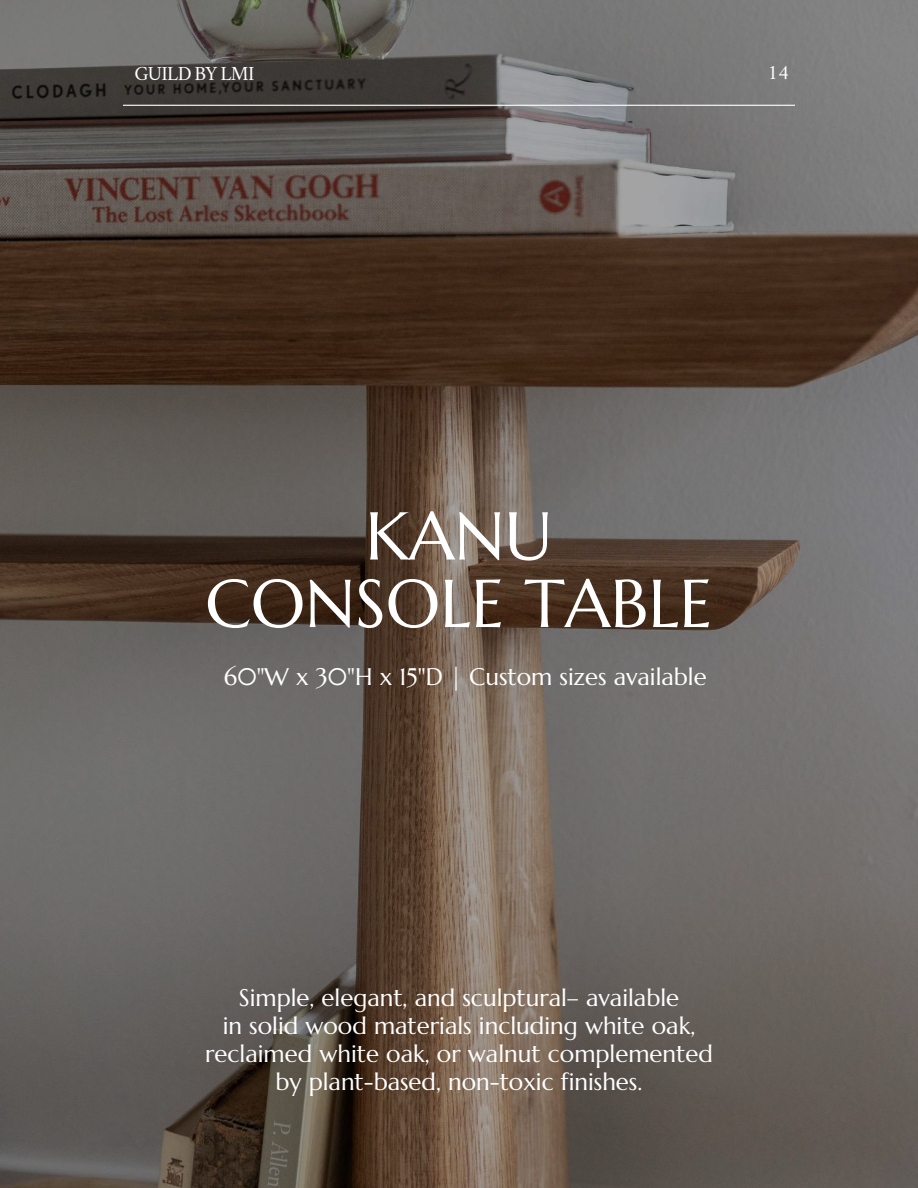
<style>
.page{position:relative;width:918px;height:1188px;background:#fff}
.page>*{position:absolute;margin:0;border:0;box-sizing:border-box;transform-origin:0 0}
.t1{font:67.5px/67.5px "Marcellus";color:#fff;text-align:center}
.t2{font:24px/28.2px "Marcellus";color:#fff;text-align:center}
.t3{font:20.25px "Crimson";color:#fff}
.t4{font:19.8px "Crimson";letter-spacing:-.035em;color:#fff}
</style>
<div class="page">
<img style="left:0;top:0;width:918px;height:1188px">
<hr style="left:123px;top:105px;width:672px;height:1px;background:#fff">
<p class="t4" style="left:134px;top:65px;width:121px">GUILD BY LMI</p>
<p class="t3" style="left:768px;top:64px;width:22px">14</p>
<h1 class="t1" style="left:205px;top:502px;width:509px">KANU<br>CONSOLE TABLE</h1>
<p class="t2" style="left:224px;top:663px;width:484px">60"W x 30"H x 15"D | Custom sizes available</p>
<p class="t2" style="left:205px;top:984px;width:509px">Simple, elegant, and sculptural– available<br>in solid wood materials including white oak, reclaimed white oak, or walnut complemented by plant-based, non-toxic finishes.</p>
</div>
